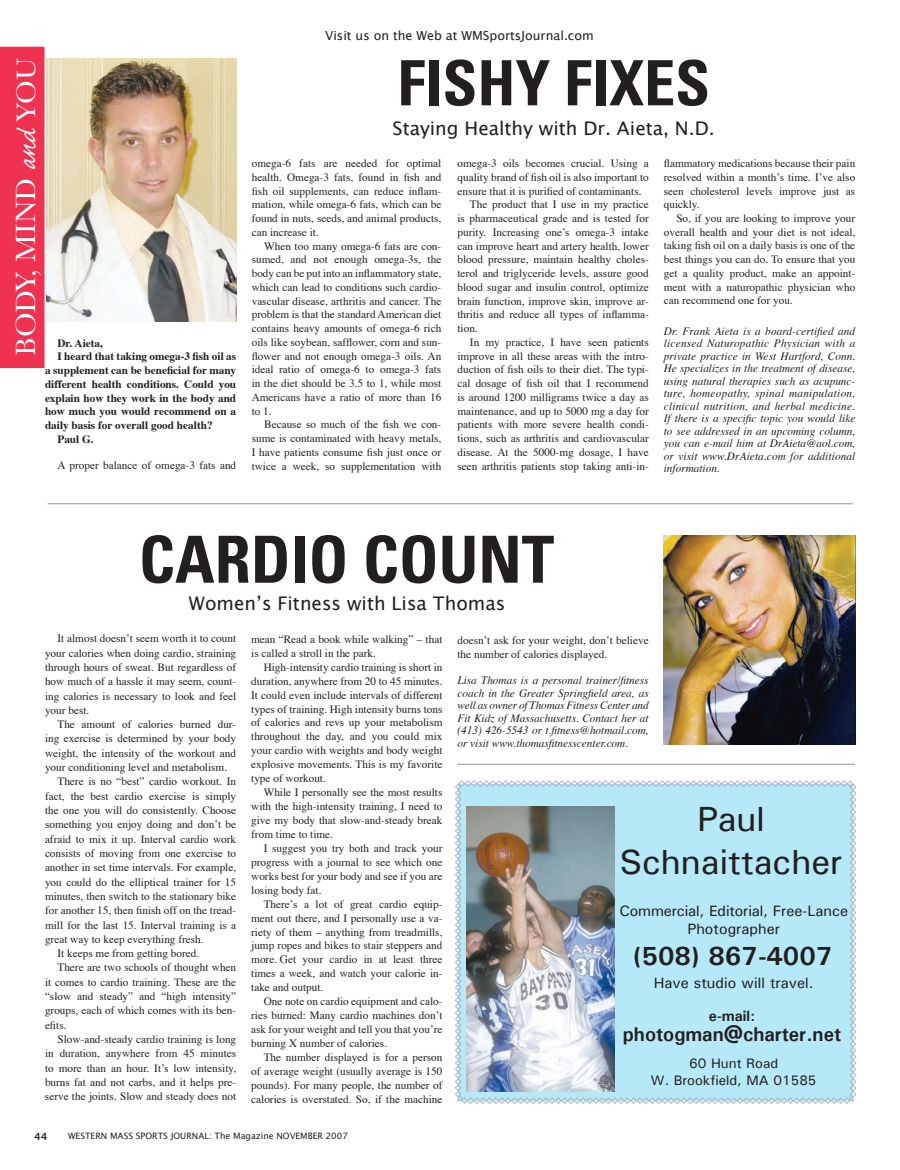
<style>
.page{position:relative;width:900px;height:1170px;background:#fff}
.page>*{position:absolute;margin:0;border:0;box-sizing:border-box;transform-origin:0 0}
.WMSJ_Headlines{font:700 condensed 65px "Univers";color:#231f20}
.WMSJ_HEADLINE{font:700 condensed 62.5px "Univers";color:#231f20}
.t1{font:500 35px "Univers";color:#231f20}
.WMSJ_Body_Text_ALL_S{font:29.12px "Baskerville";color:#fff}
.t2{font:700 26.25px "Univers";color:#231f20}
.t3{font:700 20px "Univers";color:#231f20}
.WMSJ_Body_Text_ALL_S-2{font:18.75px "Lucida Grande";color:#231f20}
.WMSJ_By_title{font:18.75px "Lucida Grande";color:#231f20}
.t4{font:500 15px/17.5px "Univers";color:#231f20;text-align:center}
.t5{font:700 15px "Univers";color:#231f20}
.t6{font:500 13.75px "Univers";color:#231f20}
.t7{font:12.5px "Lucida Grande";color:#231f20}
.WMSJ_Body_Text_ALL_S-3{font:11.25px/13.8px "Times";color:#231f20;text-align:justify}
.WMSJ_Shirt_Tails{font:italic 11.25px/12.5px "Times";color:#231f20;text-align:justify}
.WMSJ_Body_Text_ALL_S-4{font:700 11.25px/13.8px "Times";color:#231f20;text-align:justify}
.WMSJ_PGNumbers{font:700 10px "Lucida Grande";color:#231f20}
.t8{font:8.75px "Lucida Grande";color:#231f20}
.s1{font-family:"Caflisch Script Pro";font-size:31.5px}
.s2{font-size:27.88px}
</style>
<div class="page">
<svg style="left:455px;top:780px;width:402px;height:324px;background:#b8e7f6"></svg>
<div style="left:0;top:47px;width:44px;height:321px;background:#ee3250"></div>
<img style="left:664px;top:536px;width:191px;height:208px">
<img style="left:46px;top:59px;width:191px;height:263px">
<img style="left:467px;top:806px;width:148px;height:285px">
<hr style="left:48px;top:503px;width:805px;height:1px;background:#231f20">
<hr style="left:457px;top:764px;width:398px;height:1px;background:#231f20">
<p class="t7" style="left:325px;top:28px;width:270px">Visit us on the Web at WMSportsJournal.com</p>
<p class="WMSJ_Body_Text_ALL_S" style="left:9px;top:356px;width:299px;rotate:-90deg">BODY, MIND <span class="s1">and</span> <span class="s2">YOU</span></p>
<p class="WMSJ_HEADLINE" style="left:397px;top:45px;width:314px">FISHY FIXES</p>
<p class="WMSJ_Body_Text_ALL_S-2" style="left:393px;top:117px;width:324px">Staying Healthy with Dr. Aieta, N.D.</p>
<p class="WMSJ_Body_Text_ALL_S-3" style="left:664px;top:155px;width:193px">flammatory medications because their pain resolved within a month’s time. I’ve also seen cholesterol levels improve just as quickly.</p>
<p class="WMSJ_Body_Text_ALL_S-3" style="left:664px;top:210px;width:193px;text-indent:12px">So, if you are looking to improve your overall health and your diet is not ideal, taking fish oil on a daily basis is one of the best things you can do. To ensure that you get a quality product, make an appoint&shy;ment with a naturopathic physician who can recommend one for you.</p>
<p class="WMSJ_Shirt_Tails" style="left:664px;top:324px;width:193px">Dr. Frank Aieta is a board-certified and licensed Naturopathic Physician with a private practice in West Hartford, Conn.<br>He specializes in the treatment of disease, using natural therapies such as acupunc&shy;ture, homeopathy, spinal manipulation, clinical nutrition, and herbal medicine.<br>If there is a specific topic you would like to see addressed in an upcoming column, you can e-mail him at DrAieta@aol.com, or visit www.DrAieta.com for additional information.</p>
<p class="WMSJ_Body_Text_ALL_S-3" style="left:457px;top:156px;width:193px">omega-3 oils becomes crucial. Using a quality brand of fish oil is also important to ensure that it is purified of contaminants.</p>
<p class="WMSJ_Body_Text_ALL_S-3" style="left:457px;top:197px;width:193px;text-indent:12px">The product that I use in my practice is pharmaceutical grade and is tested for purity. Increasing one’s omega-3 intake can improve heart and artery health, lower blood pressure, maintain healthy choles&shy;terol and triglyceride levels, assure good blood sugar and insulin control, optimize brain function, improve skin, improve ar&shy;thritis and reduce all types of inflamma&shy;tion.</p>
<p class="WMSJ_Body_Text_ALL_S-3" style="left:457px;top:334px;width:193px;text-indent:12px">In my practice, I have seen patients improve in all these areas with the intro&shy;duction of fish oils to their diet. The typi&shy;cal dosage of fish oil that I recommend is around 1200 milligrams twice a day as maintenance, and up to 5000 mg a day for patients with more severe health condi&shy;tions, such as arthritis and cardiovascular disease. At the 5000-mg dosage, I have seen arthritis patients stop taking anti-in-</p>
<p class="WMSJ_Body_Text_ALL_S-3" style="left:252px;top:156px;width:191px">omega-6 fats are needed for optimal health. Omega-3 fats, found in fish and fish oil supplements, can reduce inflam&shy;mation, while omega-6 fats, which can be found in nuts, seeds, and animal products, can increase it.</p>
<p class="WMSJ_Body_Text_ALL_S-3" style="left:252px;top:238px;width:191px;text-indent:12px">When too many omega-6 fats are con&shy;sumed, and not enough omega-3s, the body can be put into an inflammatory state, which can lead to conditions such cardio&shy;vascular disease, arthritis and cancer. The problem is that the standard American diet contains heavy amounts of omega-6 rich oils like soybean, safflower, corn and sun&shy;flower and not enough omega-3 oils. An ideal ratio of omega-6 to omega-3 fats in the diet should be 3.5 to 1, while most Americans have a ratio of more than 16 to 1.</p>
<p class="WMSJ_Body_Text_ALL_S-3" style="left:252px;top:417px;width:191px;text-indent:12px">Because so much of the fish we con&shy;sume is contaminated with heavy metals, I have patients consume fish just once or twice a week, so supplementation with</p>
<p class="WMSJ_Body_Text_ALL_S-4" style="left:58px;top:335px;width:47px">Dr. Aieta,</p>
<p class="WMSJ_Body_Text_ALL_S-4" style="left:45px;top:348px;width:193px;text-indent:12px">I heard that taking omega-3 fish oil as a supplement can be beneficial for many different health conditions. Could you explain how they work in the body and how much you would recommend on a daily basis for overall good health?</p>
<p class="WMSJ_Body_Text_ALL_S-4" style="left:58px;top:431px;width:38px">Paul G.</p>
<p class="WMSJ_Body_Text_ALL_S-3" style="left:58px;top:457px;width:180px">A proper balance of omega-3 fats and</p>
<p class="WMSJ_Headlines" style="left:139px;top:520px;width:417px">CARDIO COUNT</p>
<p class="WMSJ_By_title" style="left:189px;top:592px;width:318px">Women’s Fitness with Lisa Thomas</p>
<p class="WMSJ_Body_Text_ALL_S-3" style="left:45px;top:630px;width:193px;line-height:14.2px;text-indent:12px">It almost doesn’t seem worth it to count your calories when doing cardio, straining through hours of sweat. But regardless of how much of a hassle it may seem, count&shy;ing calories is necessary to look and feel your best.</p>
<p class="WMSJ_Body_Text_ALL_S-3" style="left:45px;top:716px;width:193px;line-height:14.2px;text-indent:12px">The amount of calories burned dur&shy;ing exercise is determined by your body weight, the intensity of the workout and your conditioning level and metabolism.</p>
<p class="WMSJ_Body_Text_ALL_S-3" style="left:45px;top:774px;width:193px;line-height:14.2px;text-indent:12px">There is no “best” cardio workout. In fact, the best cardio exercise is simply the one you will do consistently. Choose something you enjoy doing and don’t be afraid to mix it up. Interval cardio work consists of moving from one exercise to another in set time intervals. For example, you could do the elliptical trainer for 15 minutes, then switch to the stationary bike for another 15, then finish off on the tread&shy;mill for the last 15. Interval training is a great way to keep everything fresh.</p>
<p class="WMSJ_Body_Text_ALL_S-3" style="left:58px;top:946px;width:143px">It keeps me from getting bored.</p>
<p class="WMSJ_Body_Text_ALL_S-3" style="left:45px;top:960px;width:193px;line-height:14.2px;text-indent:12px">There are two schools of thought when it comes to cardio training. These are the “slow and steady” and “high intensity” groups, each of which comes with its ben&shy;efits.</p>
<p class="WMSJ_Body_Text_ALL_S-3" style="left:45px;top:1031px;width:193px;line-height:14.4px;text-indent:13px">Slow-and-steady cardio training is long in duration, anywhere from 45 minutes to more than an hour. It’s low intensity, burns fat and not carbs, and it helps pre&shy;serve the joints. Slow and steady does not</p>
<p class="WMSJ_Body_Text_ALL_S-3" style="left:251px;top:631px;width:193px">mean “Read a book while walking” – that is called a stroll in the park.</p>
<p class="WMSJ_Body_Text_ALL_S-3" style="left:251px;top:659px;width:193px;text-indent:12px">High-intensity cardio training is short in duration, anywhere from 20 to 45 minutes.<br>It could even include intervals of different types of training. High intensity burns tons of calories and revs up your metabolism throughout the day, and you could mix your cardio with weights and body weight explosive movements. This is my favorite type of workout.</p>
<p class="WMSJ_Body_Text_ALL_S-3" style="left:251px;top:784px;width:193px;text-indent:12px">While I personally see the most results with the high-intensity training, I need to give my body that slow-and-steady break from time to time.</p>
<p class="WMSJ_Body_Text_ALL_S-3" style="left:251px;top:840px;width:193px;text-indent:12px">I suggest you try both and track your progress with a journal to see which one works best for your body and see if you are losing body fat.</p>
<p class="WMSJ_Body_Text_ALL_S-3" style="left:251px;top:896px;width:193px;text-indent:12px">There’s a lot of great cardio equip&shy;ment out there, and I personally use a va&shy;riety of them – anything from treadmills, jump ropes and bikes to stair steppers and more. Get your cardio in at least three times a week, and watch your calorie in&shy;take and output.</p>
<p class="WMSJ_Body_Text_ALL_S-3" style="left:251px;top:993px;width:193px;text-indent:12px">One note on cardio equipment and calo&shy;ries burned: Many cardio machines don’t ask for your weight and tell you that you’re burning X number of calories.</p>
<p class="WMSJ_Body_Text_ALL_S-3" style="left:251px;top:1049px;width:193px;text-indent:12px">The number displayed is for a person of average weight (usually average is 150 pounds). For many people, the number of calories is overstated. So, if the machine</p>
<p class="WMSJ_PGNumbers" style="left:34px;top:1130px;width:15px">44</p>
<p class="t8" style="left:68px;top:1131px;width:281px">Western Mass Sports Journal: The Magazine NOVEMBER 2007</p>
<p class="WMSJ_Body_Text_ALL_S-3" style="left:457px;top:632px;width:193px">doesn’t ask for your weight, don’t believe the number of calories displayed.</p>
<p class="WMSJ_Shirt_Tails" style="left:457px;top:674px;width:193px">Lisa Thomas is a personal trainer/fitness coach in the Greater Springfield area, as well as owner of Thomas Fitness Center and Fit Kidz of Massachusetts. Contact her at (413) 426-5543 or t.fitness@hotmail.com, or visit www.thomasfitnesscenter.com.</p>
<p class="t1" style="left:697px;top:797px;width:69px">Paul</p>
<p class="t1" style="left:620px;top:839px;width:224px">Schnaittacher</p>
<p class="t4" style="left:619px;top:902px;width:230px">Commercial, Editorial, Free-Lance<br>Photographer</p>
<p class="t2" style="left:633px;top:940px;width:201px">(508) 867-4007</p>
<p class="t4" style="left:654px;top:973px;width:161px">Have studio will travel.</p>
<p class="t5" style="left:709px;top:1007px;width:48px">e-mail:</p>
<p class="t3" style="left:623px;top:1022px;width:220px">photogman@charter.net</p>
<p class="t6" style="left:689px;top:1054px;width:91px">60 Hunt Road</p>
<p class="t6" style="left:651px;top:1072px;width:167px">W. Brookfield, MA 01585</p>
</div>
